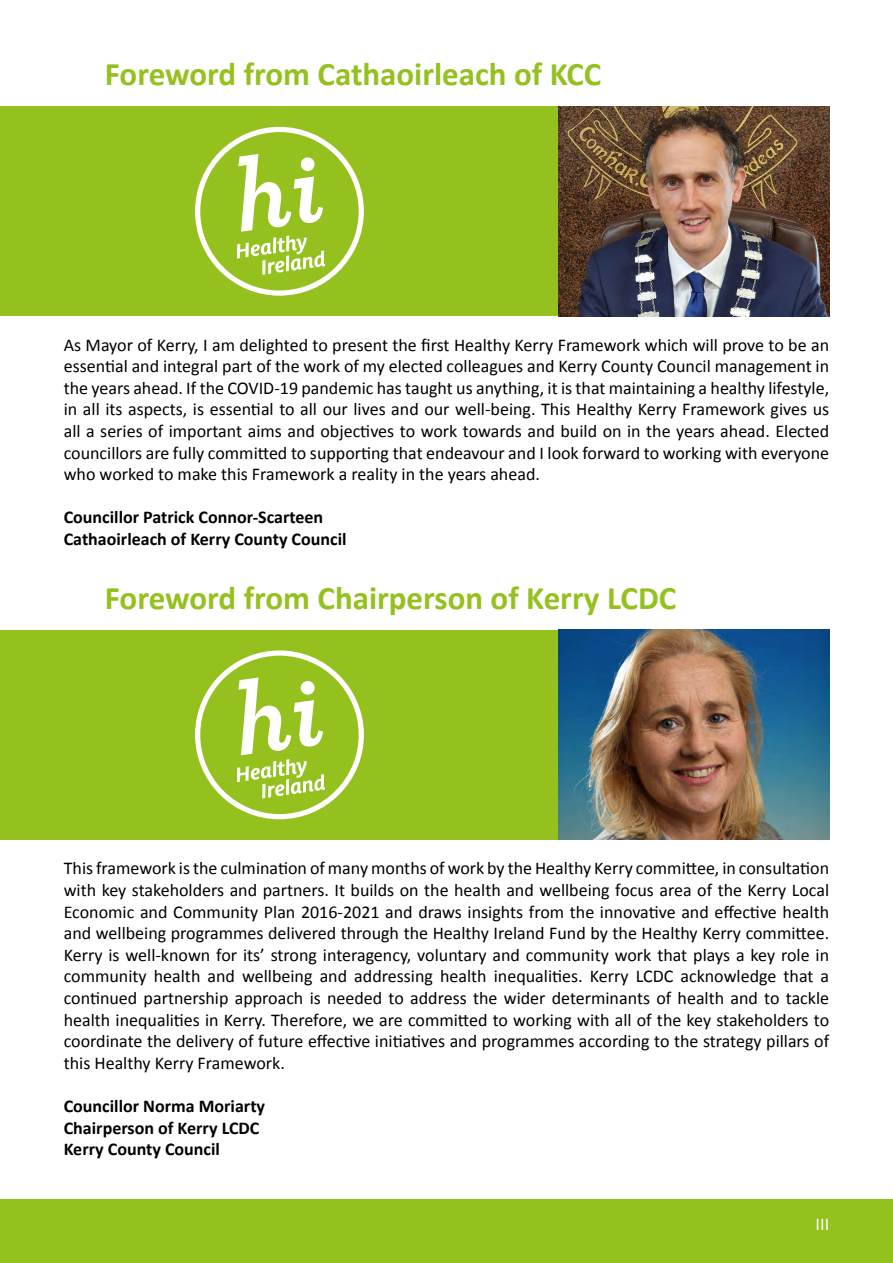
<style>
.page{position:relative;width:893px;height:1263px;background:#fff}
.page>*{position:absolute;margin:0;border:0;box-sizing:border-box;transform-origin:0 0}
.t1{font:700 33px "Calibri";color:#95c11f}
.t2{font:18px/21.6px "Calibri";color:#000;text-align:justify}
.t3{font:700 18px/21.6px "Calibri";color:#000}
.t4{font:18px "Calibri";color:#fff}
</style>
<div class="page">
<div style="left:0;top:1199px;width:893px;height:64px;background:#95c11f"></div>
<div style="left:0;top:106px;width:578px;height:210px;background:#95c11f"></div>
<img style="left:558px;top:106px;width:271px;height:210px">
<svg style="left:195px;top:127px;width:169px;height:169px"></svg>
<div style="left:0;top:630px;width:578px;height:210px;background:#95c11f"></div>
<img style="left:558px;top:630px;width:271px;height:210px">
<svg style="left:195px;top:650px;width:169px;height:169px"></svg>
<h1 class="t1" style="left:105px;top:51px;width:498px">Foreword from Cathaoirleach of KCC</h1>
<p class="t2" style="left:64px;top:333px;width:767px">As Mayor of Kerry, I am delighted to present the first Healthy Kerry Framework which will prove to be an essential and integral part of the work of my elected colleagues and Kerry County Council management in the years ahead. If the COVID-19 pandemic has taught us anything, it is that maintaining a healthy lifestyle, in all its aspects, is essential to all our lives and our well-being. This Healthy Kerry Framework gives us all a series of important aims and objectives to work towards and build on in the years ahead. Elected councillors are fully committed to supporting that endeavour and I look forward to working with everyone who worked to make this Framework a reality in the years ahead.</p>
<p class="t3" style="left:64px;top:506px;width:284px">Councillor Patrick Connor-Scarteen<br>Cathaoirleach of Kerry County Council</p>
<h1 class="t1" style="left:105px;top:574px;width:573px">Foreword from Chairperson of Kerry LCDC</h1>
<p class="t2" style="left:64px;top:857px;width:767px">This framework is the culmination of many months of work by the Healthy Kerry committee, in consultation with key stakeholders and partners. It builds on the health and wellbeing focus area of the Kerry Local Economic and Community Plan 2016-2021 and draws insights from the innovative and effective health and wellbeing programmes delivered through the Healthy Ireland Fund by the Healthy Kerry committee.<br>Kerry is well-known for its’ strong interagency, voluntary and community work that plays a key role in community health and wellbeing and addressing health inequalities. Kerry LCDC acknowledge that a continued partnership approach is needed to address the wider determinants of health and to tackle health inequalities in Kerry. Therefore, we are committed to working with all of the key stakeholders to coordinate the delivery of future effective initiatives and programmes according to the strategy pillars of this Healthy Kerry Framework.</p>
<p class="t3" style="left:64px;top:1095px;width:203px">Councillor Norma Moriarty<br>Chairperson of Kerry LCDC<br>Kerry County Council</p>
<p class="t4" style="left:816px;top:1213px;width:15px">III</p>
</div>
